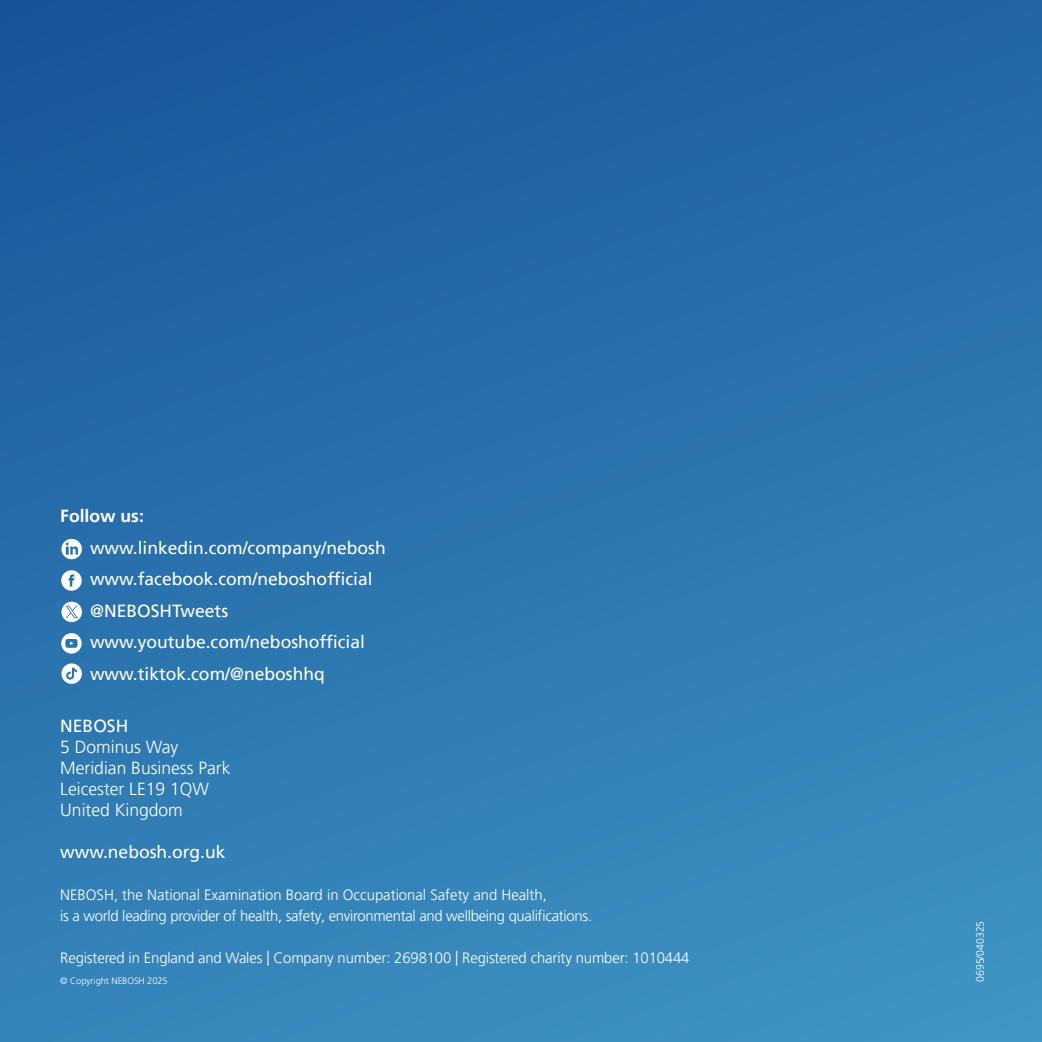
<style>
.page{position:relative;width:1042px;height:1042px;background:#fff}
.page>*{position:absolute;margin:0;border:0;box-sizing:border-box;transform-origin:0 0}
.t1{font:17.5px/31.5px "Frutiger LT Pro";color:#fff}
.t2{font:300 17.5px/21px "Frutiger LT Pro";color:#fff}
.t3{font:700 17.5px "Frutiger LT Pro";color:#fff}
.t4{font:300 14.88px/21px "Frutiger LT Pro";letter-spacing:-.01em;color:#fff}
.t5{font:300 10.5px "Frutiger LT Pro";color:#fff}
.t6{font:300 9.1px "Frutiger LT Pro";color:#fff}
</style>
<div class="page">
<div style="left:0;top:0;width:1042px;height:1042px;background:linear-gradient(to bottom,#1b5c9e,#3b8ec0)"></div>
<svg style="left:61px;top:539px;width:21px;height:20px"></svg>
<svg style="left:61px;top:570px;width:21px;height:21px"></svg>
<svg style="left:61px;top:633px;width:21px;height:20px"></svg>
<svg style="left:61px;top:663px;width:21px;height:21px"></svg>
<svg style="left:61px;top:602px;width:21px;height:20px"></svg>
<p class="t3" style="left:60px;top:506px;width:85px">Follow us:</p>
<p class="t1" style="left:90px;top:532px;width:297px">www.linkedin.com/company/nebosh www.facebook.com/neboshofficial @NEBOSHTweets www.youtube.com/neboshofficial www.tiktok.com/@neboshhq</p>
<p class="t1" style="left:60px;top:710px;width:70px">NEBOSH</p>
<p class="t2" style="left:60px;top:737px;width:172px">5 Dominus Way<br>Meridian Business Park<br>Leicester LE19 1QW<br>United Kingdom</p>
<p class="t1" style="left:60px;top:836px;width:167px">www.nebosh.org.uk</p>
<p class="t4" style="left:60px;top:885px;width:533px">NEBOSH, the National Examination Board in Occupational Safety and Health,<br>is a world leading provider of health, safety, environmental and wellbeing qualifications.</p>
<p class="t4" style="left:60px;top:948px;width:631px">Registered in England and Wales | Company number: 2698100 | Registered charity number: 1010444</p>
<p class="t6" style="left:60px;top:976px;width:109px">© Copyright NEBOSH 2025</p>
<p class="t5" style="left:974px;top:982px;width:63px;rotate:-90deg">0695/040325</p>
</div>
